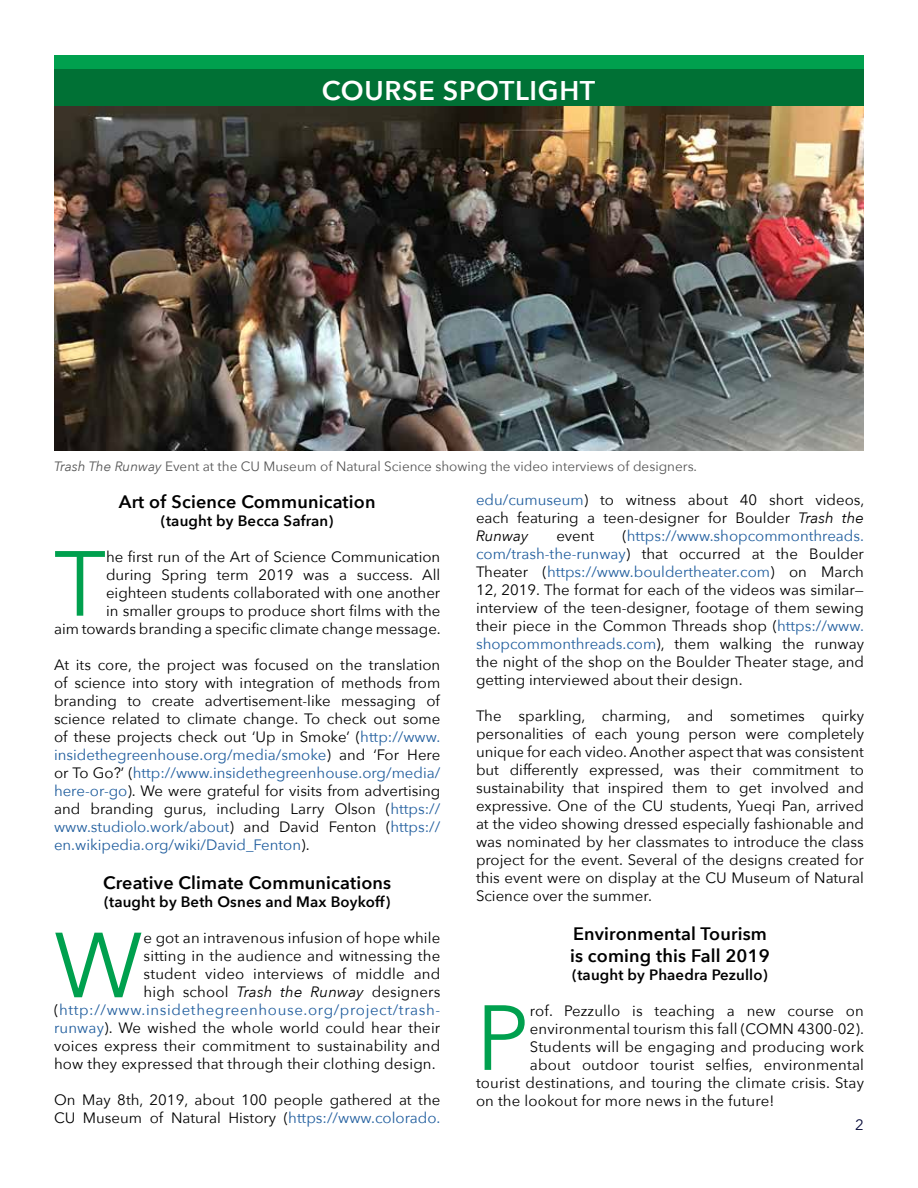
<style>
.page{position:relative;width:918px;height:1188px;background:#fff}
.page>*{position:absolute;margin:0;border:0;box-sizing:border-box;transform-origin:0 0}
.t1{font:91.2px "Avenir Next";color:#00a04e}
.t2{font:600 27px "Avenir Next";letter-spacing:.025em;color:#fff}
.t3{font:600 18px/21.6px "Avenir Next";letter-spacing:.01em;color:#000}
.t4{font:15px/18px "Avenir Next";color:#000;text-align:justify}
.t5{font:600 15px "Avenir Next";letter-spacing:.01em;color:#000}
.t6{font:15px "Avenir Next";letter-spacing:.04em;color:#215e9e}
.t7{font:15px "Avenir Next";color:#050938}
.t8{font:13.5px "Avenir Next";color:#555}
.s1{font-style:italic}
.s2{color:#215e9e}
.s3{color:#000}
</style>
<div class="page">
<div style="left:54px;top:56px;width:810px;height:13px;background:#00a04e"></div>
<div style="left:54px;top:69px;width:810px;height:38px;background:#007135"></div>
<img style="left:54px;top:107px;width:810px;height:344px">
<h2 class="t2" style="left:322px;top:67px;width:275px">COURSE SPOTLIGHT</h2>
<p class="t8" style="left:54px;top:455px;width:645px"><span class="s1">Trash The Runway</span> Event at the CU Museum of Natural Science showing the video interviews of designers.</p>
<p class="t3" style="left:119px;top:490px;width:258px">Art of Science Communication</p>
<p class="t5" style="left:161px;top:508px;width:174px">(taught by Becca Safran)</p>
<p class="t4" style="left:54px;top:547px;width:388px;text-align:right">he first run of the Art of Science Communication<br>during Spring term 2019 was a success. All eighteen students collaborated with one another<br>in smaller groups to produce short films with the<br>aim towards branding a specific climate change message.</p>
<p class="t4" style="left:54px;top:655px;width:388px">At its core, the project was focused on the translation of science into story with integration of methods from branding to create advertisement-like messaging of science related to climate change. To check out some of these projects check out ‘Up in Smoke’ (<span class="s2">http://www. insidethegreenhouse.org/media/smoke</span>) and ‘For Here or To Go?’ (<span class="s2">http://www.insidethegreenhouse.org/media/ here-or-go</span>). We were grateful for visits from advertising and branding gurus, including Larry Olson (<span class="s2">https:// www.studiolo.work/about</span>) and David Fenton (<span class="s2">https:// en.wikipedia.org/wiki/David_Fenton</span>).</p>
<p class="t3" style="left:103px;top:872px;width:289px">Creative Climate Communications</p>
<p class="t5" style="left:104px;top:889px;width:288px">(taught by Beth Osnes and Max Boykoff)</p>
<h1 class="t1" style="left:54px;top:889px;width:90px">W</h1>
<p class="t4" style="left:144px;top:928px;width:298px">e got an intravenous infusion of hope while</p>
<h1 class="t1" style="left:54px;top:507px;width:54px">T</h1>
<p class="t4" style="left:144px;top:946px;width:298px">sitting in the audience and witnessing the</p>
<p class="t4" style="left:144px;top:964px;width:298px">student video interviews of middle and</p>
<p class="t4" style="left:144px;top:982px;width:298px">high school <span class="s1">Trash the Runway</span> designers</p>
<p class="t6" style="left:54px;top:997px;width:388px"><span class="s3">(</span>http://www.insidethegreenhouse.org/project/trash-</p>
<p class="t4" style="left:54px;top:1018px;width:388px"><span class="s2">runway</span>). We wished the whole world could hear their</p>
<p class="t4" style="left:54px;top:1036px;width:388px">voices express their commitment to sustainability and</p>
<p class="t4" style="left:54px;top:1054px;width:383px">how they expressed that through their clothing design.</p>
<p class="t4" style="left:54px;top:1090px;width:388px">On May 8th, 2019, about 100 people gathered at the<br>CU Museum of Natural History (<span class="s2">https://www.colorado.</span></p>
<p class="t4" style="left:476px;top:490px;width:390px"><span class="s2">edu/cumuseum</span>) to witness about 40 short videos, each featuring a teen-designer for Boulder <span class="s1">Trash the Runway</span></p>
<p class="t4" style="left:476px;top:526px;width:390px;text-indent:146px">(<span class="s2">https://www.shopcommonthreads. com/trash-the-runway</span>) that occurred at the Boulder Theater (<span class="s2">https://www.bouldertheater.com</span>) on March 12, 2019. The format for each of the videos was similar— interview of the teen-designer, footage of them sewing their piece in the Common Threads shop (<span class="s2">https://www. shopcommonthreads.com</span>), them walking the runway the night of the shop on the Boulder Theater stage, and getting interviewed about their design.</p>
<p class="t4" style="left:476px;top:706px;width:390px">The sparkling, charming, and sometimes quirky personalities of each young person were completely unique for each video. Another aspect that was consistent but differently expressed, was their commitment to sustainability that inspired them to get involved and expressive. One of the CU students, Yueqi Pan, arrived at the video showing dressed especially fashionable and was nominated by her classmates to introduce the class project for the event. Several of the designs created for this event were on display at the CU Museum of Natural Science over the summer.</p>
<p class="t3" style="left:570px;top:923px;width:201px">Environmental Tourism is coming this Fall 2019</p>
<p class="t5" style="left:572px;top:962px;width:197px">(taught by Phaedra Pezullo)</p>
<h1 class="t1" style="left:476px;top:961px;width:54px">P</h1>
<p class="t4" style="left:530px;top:1001px;width:336px">rof. Pezzullo is teaching a new course on</p>
<p class="t4" style="left:556px;top:526px;width:39px">event</p>
<p class="t4" style="left:530px;top:1019px;width:336px">environmental tourism this fall (COMN 4300-02).</p>
<p class="t4" style="left:530px;top:1037px;width:336px">Students will be engaging and producing work</p>
<p class="t4" style="left:530px;top:1055px;width:336px">about outdoor tourist selfies, environmental</p>
<p class="t4" style="left:476px;top:1073px;width:389px">tourist destinations, and touring the climate crisis. Stay</p>
<p class="t4" style="left:476px;top:1091px;width:300px">on the lookout for more news in the future!</p>
<p class="t7" style="left:855px;top:1112px;width:10px">2</p>
</div>
